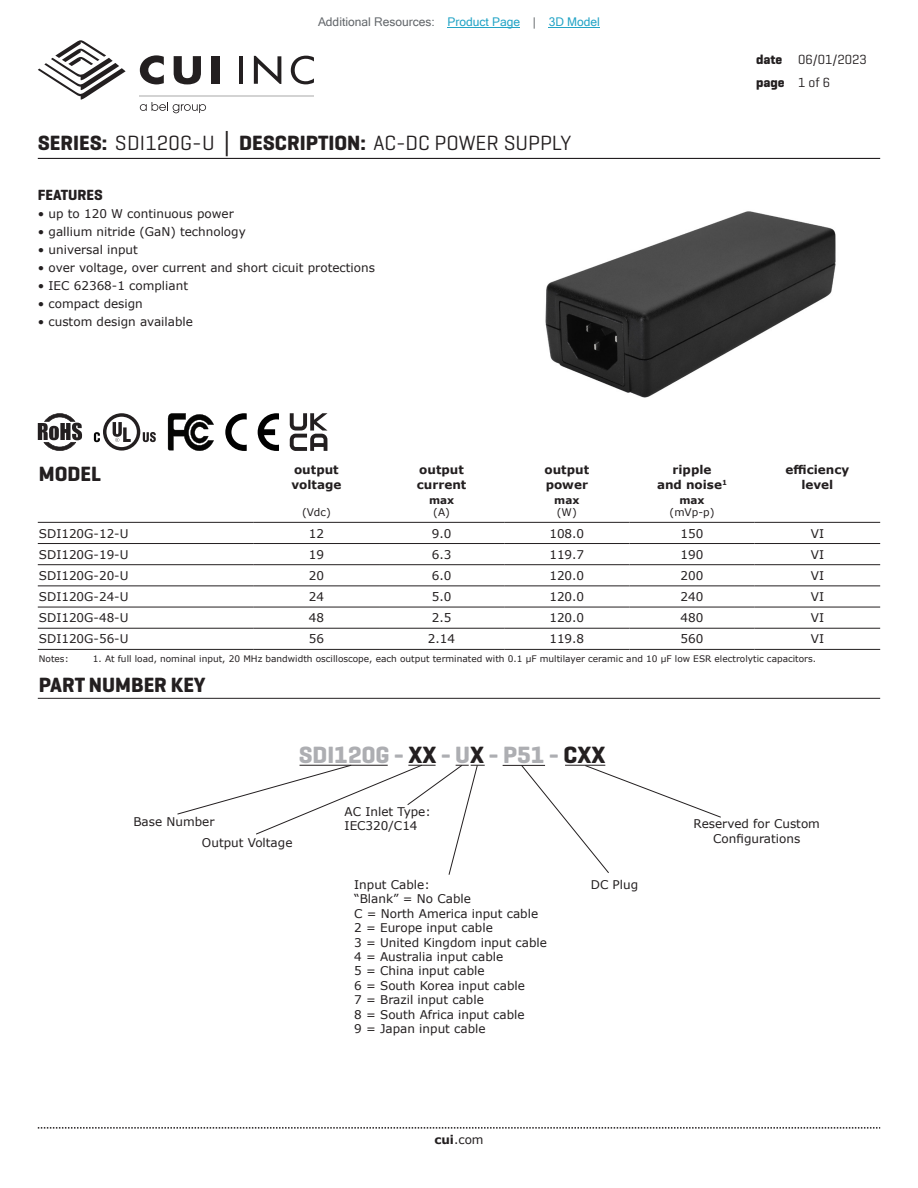
<style>
.page{position:relative;width:918px;height:1188px;background:#fff}
.page>*{position:absolute;margin:0;border:0;box-sizing:border-box;transform-origin:0 0}
.t1{font:700 24px "Geogrotesque";color:#adaeb2}
.t2{font:21px "Geogrotesque";color:#231f20}
.t3{font:700 21px "Geogrotesque";color:#231f20}
.t4{font:700 15px "Geogrotesque";color:#231f20}
.t5{font:13.5px/22.5px "Geogrotesque";color:#231f20}
.t6{font:12px/14.4px "Verdana";color:#231f20}
.t7{font:700 12px/14.4px "Verdana";color:#231f20}
.t8{font:12px "Microsoft Sans Serif";color:#63676b}
.t9{font:10.5px "Verdana";color:#231f20}
.t10{font:700 10.5px "Verdana";color:#231f20}
.t11{font:9px "Verdana";color:#231f20}
.s1{color:#23a4c6}
.s2{font-weight:700}
.s3{font-family:"Verdana";font-weight:700}
.s4{color:#231f20}
</style>
<div class="page">
<svg style="left:38px;top:1127px;width:842px;height:2px"></svg>
<hr style="left:38px;top:158px;width:842px;height:1px;background:#231f20">
<svg style="left:38px;top:40px;width:88px;height:60px"></svg>
<hr style="left:239px;top:56px;width:4px;height:28px;background:#231f20">
<svg style="left:254px;top:56px;width:27px;height:28px"></svg>
<svg style="left:291px;top:56px;width:23px;height:28px"></svg>
<svg style="left:140px;top:55px;width:24px;height:29px"></svg>
<svg style="left:174px;top:56px;width:27px;height:28px"></svg>
<div style="left:211px;top:56px;width:8px;height:28px;background:#231f20"></div>
<svg style="left:140px;top:102px;width:66px;height:11px"></svg>
<hr style="left:140px;top:95px;width:174px;height:1px;background:#231f20">
<hr style="left:38px;top:522px;width:216px;height:1px;background:#231f20">
<hr style="left:254px;top:522px;width:125px;height:1px;background:#231f20">
<hr style="left:379px;top:522px;width:125px;height:1px;background:#231f20">
<hr style="left:504px;top:522px;width:125px;height:1px;background:#231f20">
<hr style="left:629px;top:522px;width:126px;height:1px;background:#231f20">
<hr style="left:755px;top:522px;width:125px;height:1px;background:#231f20">
<hr style="left:38px;top:543px;width:216px;height:1px;background:#231f20">
<hr style="left:254px;top:543px;width:125px;height:1px;background:#231f20">
<hr style="left:379px;top:543px;width:125px;height:1px;background:#231f20">
<hr style="left:504px;top:543px;width:125px;height:1px;background:#231f20">
<hr style="left:629px;top:543px;width:126px;height:1px;background:#231f20">
<hr style="left:755px;top:543px;width:125px;height:1px;background:#231f20">
<hr style="left:38px;top:564px;width:216px;height:1px;background:#231f20">
<hr style="left:254px;top:564px;width:125px;height:1px;background:#231f20">
<hr style="left:379px;top:564px;width:125px;height:1px;background:#231f20">
<hr style="left:504px;top:564px;width:125px;height:1px;background:#231f20">
<hr style="left:629px;top:564px;width:126px;height:1px;background:#231f20">
<hr style="left:755px;top:564px;width:125px;height:1px;background:#231f20">
<hr style="left:38px;top:586px;width:216px;height:1px;background:#231f20">
<hr style="left:254px;top:586px;width:125px;height:1px;background:#231f20">
<hr style="left:379px;top:586px;width:125px;height:1px;background:#231f20">
<hr style="left:504px;top:586px;width:125px;height:1px;background:#231f20">
<hr style="left:629px;top:586px;width:126px;height:1px;background:#231f20">
<hr style="left:755px;top:586px;width:125px;height:1px;background:#231f20">
<hr style="left:38px;top:607px;width:216px;height:1px;background:#231f20">
<hr style="left:254px;top:607px;width:125px;height:1px;background:#231f20">
<hr style="left:379px;top:607px;width:125px;height:1px;background:#231f20">
<hr style="left:504px;top:607px;width:125px;height:1px;background:#231f20">
<hr style="left:629px;top:607px;width:126px;height:1px;background:#231f20">
<hr style="left:755px;top:607px;width:125px;height:1px;background:#231f20">
<hr style="left:38px;top:628px;width:216px;height:1px;background:#231f20">
<hr style="left:254px;top:628px;width:125px;height:1px;background:#231f20">
<hr style="left:379px;top:628px;width:125px;height:1px;background:#231f20">
<hr style="left:504px;top:628px;width:125px;height:1px;background:#231f20">
<hr style="left:629px;top:628px;width:126px;height:1px;background:#231f20">
<hr style="left:755px;top:628px;width:125px;height:1px;background:#231f20">
<hr style="left:38px;top:649px;width:216px;height:1px;background:#231f20">
<hr style="left:254px;top:649px;width:125px;height:1px;background:#231f20">
<hr style="left:379px;top:649px;width:125px;height:1px;background:#231f20">
<hr style="left:504px;top:649px;width:125px;height:1px;background:#231f20">
<hr style="left:629px;top:649px;width:126px;height:1px;background:#231f20">
<hr style="left:755px;top:649px;width:125px;height:1px;background:#231f20">
<svg style="left:38px;top:413px;width:44px;height:38px"></svg>
<svg style="left:94px;top:413px;width:62px;height:38px"></svg>
<svg style="left:168px;top:413px;width:46px;height:38px"></svg>
<hr style="left:38px;top:698px;width:842px;height:1px;background:#231f20">
<svg style="left:177px;top:764px;width:308px;height:111px"></svg>
<hr style="left:503px;top:765px;width:42px;height:1px;background:#231f20">
<svg style="left:520px;top:764px;width:201px;height:109px"></svg>
<svg style="left:225px;top:413px;width:54px;height:38px"></svg>
<svg style="left:290px;top:413px;width:38px;height:38px"></svg>
<img style="left:545px;top:211px;width:291px;height:187px">
<hr style="left:448px;top:27px;width:72px;height:1px;background:#23a4c6">
<hr style="left:549px;top:27px;width:51px;height:1px;background:#23a4c6">
<p class="t8" style="left:318px;top:15px;width:283px">Additional Resources: <span class="s1">Product Page</span> | <span class="s1">3D Model</span></p>
<h2 class="t2" style="left:38px;top:130px;width:535px"><span class="s2">SERIES:</span> SDI120G-U <span class="s3">│</span> <span class="s2">DESCRIPTION:</span> AC-DC POWER SUPPLY</h2>
<p class="t4" style="left:38px;top:186px;width:67px">FEATURES</p>
<p class="t6" style="left:38px;top:207px;width:198px">• up to 120 W continuous power</p>
<p class="t6" style="left:38px;top:225px;width:210px">• gallium nitride (GaN) technology</p>
<p class="t6" style="left:38px;top:243px;width:102px">• universal input</p>
<p class="t6" style="left:38px;top:261px;width:339px">• over voltage, over current and short cicuit protections</p>
<p class="t6" style="left:38px;top:279px;width:152px">• IEC 62368-1 compliant</p>
<p class="t6" style="left:38px;top:297px;width:107px">• compact design</p>
<p class="t6" style="left:38px;top:315px;width:157px">• custom design available</p>
<p class="t5" style="left:756px;top:48px;width:112px"><span class="s2">date</span> 06/01/2023 <span class="s2">page</span> 1 of 6</p>
<h2 class="t3" style="left:39px;top:461px;width:64px">MODEL</h2>
<p class="t7" style="left:291px;top:462px;width:51px">output voltage</p>
<p class="t7" style="left:417px;top:462px;width:51px">output current</p>
<p class="t7" style="left:545px;top:462px;width:46px">output power</p>
<p class="t7" style="left:657px;top:462px;width:72px;text-align:center">ripple<br>and noise<sup>1</sup></p>
<p class="t7" style="left:786px;top:462px;width:65px;text-align:center">efficiency level</p>
<p class="t9" style="left:302px;top:505px;width:30px">(Vdc)</p>
<p class="t10" style="left:429px;top:492px;width:27px">max</p>
<p class="t9" style="left:433px;top:505px;width:18px">(A)</p>
<p class="t10" style="left:554px;top:492px;width:27px">max</p>
<p class="t9" style="left:557px;top:505px;width:21px">(W)</p>
<p class="t10" style="left:679px;top:492px;width:27px">max</p>
<p class="t9" style="left:670px;top:505px;width:46px">(mVp-p)</p>
<p class="t6" style="left:39px;top:526px;width:91px">SDI120G-12-U</p>
<p class="t6" style="left:309px;top:526px;width:17px">12</p>
<p class="t6" style="left:432px;top:526px;width:21px">9.0</p>
<p class="t6" style="left:549px;top:526px;width:36px">108.0</p>
<p class="t6" style="left:681px;top:526px;width:24px">150</p>
<p class="t6" style="left:811px;top:526px;width:15px">VI</p>
<p class="t6" style="left:39px;top:547px;width:91px">SDI120G-19-U</p>
<p class="t6" style="left:309px;top:547px;width:17px">19</p>
<p class="t6" style="left:432px;top:547px;width:21px">6.3</p>
<p class="t6" style="left:549px;top:547px;width:36px">119.7</p>
<p class="t6" style="left:681px;top:547px;width:24px">190</p>
<p class="t6" style="left:811px;top:547px;width:15px">VI</p>
<p class="t6" style="left:39px;top:568px;width:91px">SDI120G-20-U</p>
<p class="t6" style="left:309px;top:568px;width:17px">20</p>
<p class="t6" style="left:432px;top:568px;width:21px">6.0</p>
<p class="t6" style="left:549px;top:568px;width:36px">120.0</p>
<p class="t6" style="left:681px;top:568px;width:24px">200</p>
<p class="t6" style="left:811px;top:568px;width:15px">VI</p>
<p class="t6" style="left:39px;top:589px;width:91px">SDI120G-24-U</p>
<p class="t6" style="left:309px;top:589px;width:17px">24</p>
<p class="t6" style="left:432px;top:589px;width:21px">5.0</p>
<p class="t6" style="left:549px;top:589px;width:36px">120.0</p>
<p class="t6" style="left:681px;top:589px;width:24px">240</p>
<p class="t6" style="left:811px;top:589px;width:15px">VI</p>
<p class="t6" style="left:39px;top:611px;width:91px">SDI120G-48-U</p>
<p class="t6" style="left:309px;top:611px;width:17px">48</p>
<p class="t6" style="left:432px;top:611px;width:21px">2.5</p>
<p class="t6" style="left:549px;top:611px;width:36px">120.0</p>
<p class="t6" style="left:681px;top:611px;width:24px">480</p>
<p class="t6" style="left:811px;top:611px;width:15px">VI</p>
<p class="t6" style="left:39px;top:632px;width:91px">SDI120G-56-U</p>
<p class="t6" style="left:309px;top:632px;width:17px">56</p>
<p class="t6" style="left:428px;top:632px;width:29px">2.14</p>
<p class="t6" style="left:549px;top:632px;width:36px">119.8</p>
<p class="t6" style="left:681px;top:632px;width:24px">560</p>
<p class="t6" style="left:811px;top:632px;width:15px">VI</p>
<p class="t11" style="left:39px;top:653px;width:31px">Notes:</p>
<p class="t11" style="left:93px;top:653px;width:725px">1. At full load, nominal input, 20 MHz bandwidth oscilloscope, each output terminated with 0.1 μF multilayer ceramic and 10 μF low ESR electrolytic capacitors.</p>
<h2 class="t3" style="left:39px;top:672px;width:168px">PART NUMBER KEY</h2>
<h1 class="t1" style="left:299px;top:740px;width:308px">SDI120G - <span class="s4">XX</span> - U<span class="s4">X</span> - P51 - <span class="s4">CXX</span></h1>
<p class="t6" style="left:345px;top:804px;width:88px">AC Inlet Type:<br>IEC320/C14</p>
<p class="t6" style="left:133px;top:815px;width:83px">Base Number</p>
<p class="t6" style="left:694px;top:817px;width:128px;text-align:center">Reserved for Custom<br>Configurations</p>
<p class="t6" style="left:202px;top:836px;width:92px">Output Voltage</p>
<p class="t6" style="left:354px;top:877px;width:194px">Input Cable:<br>“Blank” = No Cable<br>C = North America input cable<br>2 = Europe input cable<br>3 = United Kingdom input cable<br>4 = Australia input cable<br>5 = China input cable<br>6 = South Korea input cable<br>7 = Brazil input cable<br>8 = South Africa input cable<br>9 = Japan input cable</p>
<p class="t6" style="left:434px;top:1132px;width:51px"><span class="s2">cui</span>.com</p>
<p class="t6" style="left:591px;top:877px;width:49px">DC Plug</p>
</div>
